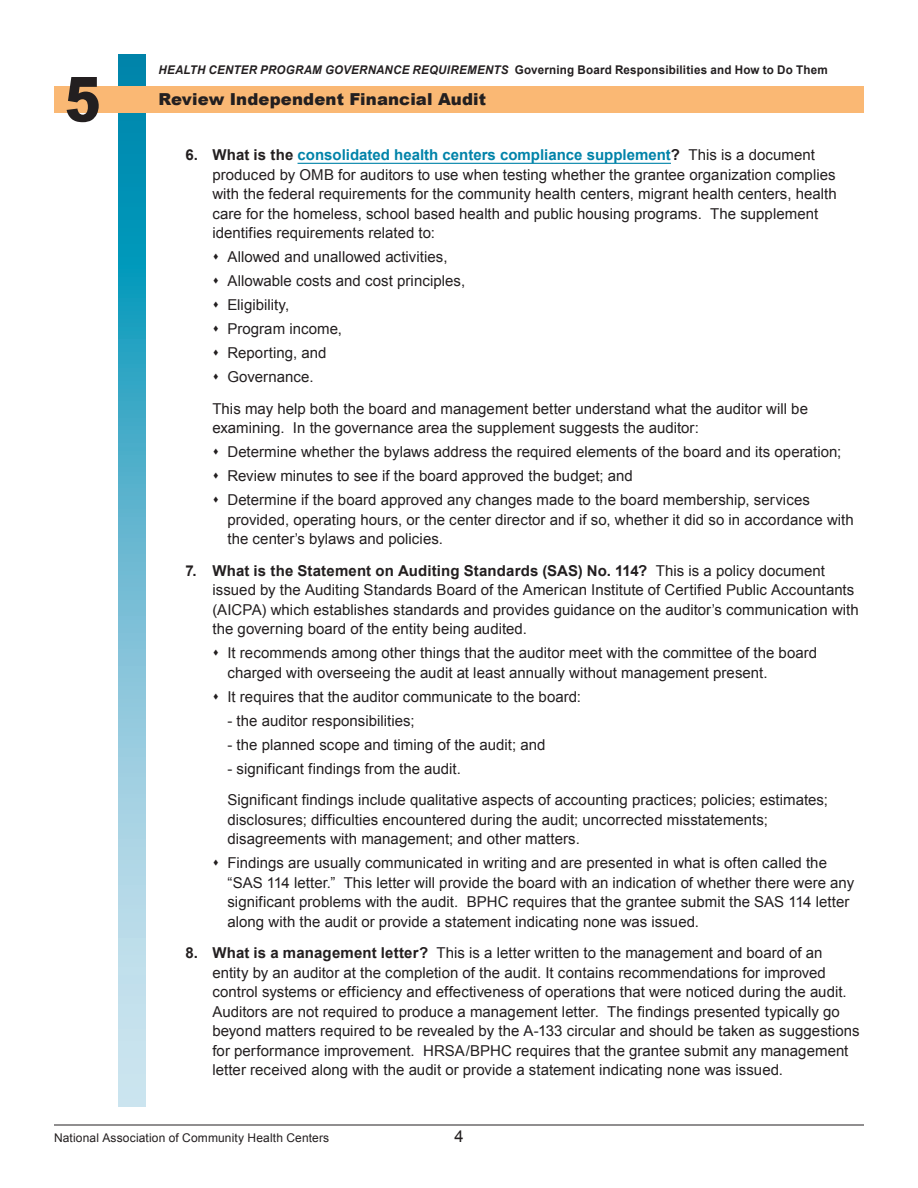
<style>
.page{position:relative;width:918px;height:1188px;background:#fff}
.page>*{position:absolute;margin:0;border:0;box-sizing:border-box;transform-origin:0 0}
.Body_Text{font:900 62.1px "Arial";color:#231f20;scale:.87 1}
.Body_Text-2{font:900 16.5px "Arial";letter-spacing:.005em;color:#231f20}
.t1{font:16.5px "Arial";color:#231f20}
.NEW_questions_123{font:15px/19.5px "Arial";letter-spacing:.005em;color:#231f20}
.NEW_info_box_bul_2{font:15px/19.5px "Arial";letter-spacing:.005em;color:#231f20}
.t2{font:700 12px "Arial";letter-spacing:.015em;color:#231f20}
.t3{font:12px "Arial";letter-spacing:.015em;color:#231f20}
.s1{font-style:italic}
.s2{font-weight:700}
.s3{font-weight:700;color:#0083a9}
</style>
<div class="page">
<svg style="left:119px;top:54px;width:27px;height:1053px"></svg>
<div style="left:54px;top:86px;width:810px;height:27px;background:#fab874"></div>
<hr style="left:298px;top:163px;width:373px;height:1px;background:#0083a9">
<hr style="left:54px;top:1125px;width:810px;height:1px;background:#231f20">
<p class="Body_Text" style="left:65px;top:54px;width:43px">5</p>
<p class="t2" style="left:158px;top:61px;width:671px"><span class="s1">HEALTH CENTER PROGRAM GOVERNANCE REQUIREMENTS</span> Governing Board Responsibilities and How to Do Them</p>
<p class="Body_Text-2" style="left:158px;top:88px;width:329px">Review Independent Financial Audit</p>
<p class="NEW_questions_123" style="left:212px;top:145px;width:626px;text-indent:-27px"><span class="s2">6. What is the</span> <span class="s3">consolidated health centers compliance supplement</span><span class="s2">?</span> This is a document produced by OMB for auditors to use when testing whether the grantee organization complies with the federal requirements for the community health centers, migrant health centers, health care for the homeless, school based health and public housing programs. The supplement identifies requirements related to:</p>
<p class="NEW_info_box_bul_2" style="left:212px;top:247px;width:237px">▲ Allowed and unallowed activities,</p>
<p class="NEW_info_box_bul_2" style="left:212px;top:271px;width:254px">▲ Allowable costs and cost principles,</p>
<p class="NEW_info_box_bul_2" style="left:212px;top:295px;width:79px">▲ Eligibility,</p>
<p class="NEW_info_box_bul_2" style="left:212px;top:319px;width:131px">▲ Program income,</p>
<p class="NEW_info_box_bul_2" style="left:212px;top:343px;width:116px">▲ Reporting, and</p>
<p class="NEW_info_box_bul_2" style="left:212px;top:367px;width:103px">▲ Governance.</p>
<p class="NEW_questions_123" style="left:212px;top:399px;width:597px">This may help both the board and management better understand what the auditor will be examining. In the governance area the supplement suggests the auditor:</p>
<p class="NEW_info_box_bul_2" style="left:212px;top:442px;width:630px">▲ Determine whether the bylaws address the required elements of the board and its operation;</p>
<p class="NEW_info_box_bul_2" style="left:212px;top:466px;width:422px">▲ Review minutes to see if the board approved the budget; and</p>
<p class="NEW_info_box_bul_2" style="left:227px;top:490px;width:628px;text-indent:-15px">▲ Determine if the board approved any changes made to the board membership, services provided, operating hours, or the center director and if so, whether it did so in accordance with the center’s bylaws and policies.</p>
<p class="NEW_questions_123" style="left:212px;top:561px;width:648px;text-indent:-27px"><span class="s2">7. What is the Statement on Auditing Standards (SAS) No. 114?</span> This is a policy document issued by the Auditing Standards Board of the American Institute of Certified Public Accountants (AICPA) which establishes standards and provides guidance on the auditor’s communication with the governing board of the entity being audited.</p>
<p class="NEW_info_box_bul_2" style="left:227px;top:643px;width:591px;text-indent:-15px">▲ It recommends among other things that the auditor meet with the committee of the board charged with overseeing the audit at least annually without management present.</p>
<p class="NEW_info_box_bul_2" style="left:212px;top:687px;width:370px">▲ It requires that the auditor communicate to the board:</p>
<p class="NEW_info_box_bul_2" style="left:227px;top:711px;width:189px">- the auditor responsibilities;</p>
<p class="NEW_info_box_bul_2" style="left:227px;top:735px;width:320px">- the planned scope and timing of the audit; and</p>
<p class="NEW_info_box_bul_2" style="left:227px;top:759px;width:235px">- significant findings from the audit.</p>
<p class="NEW_questions_123" style="left:227px;top:790px;width:602px">Significant findings include qualitative aspects of accounting practices; policies; estimates; disclosures; difficulties encountered during the audit; uncorrected misstatements; disagreements with management; and other matters.</p>
<p class="NEW_info_box_bul_2" style="left:227px;top:853px;width:628px;text-indent:-15px">▲ Findings are usually communicated in writing and are presented in what is often called the “SAS 114 letter.” This letter will provide the board with an indication of whether there were any significant problems with the audit. BPHC requires that the grantee submit the SAS 114 letter along with the audit or provide a statement indicating none was issued.</p>
<p class="NEW_questions_123" style="left:212px;top:943px;width:649px;text-indent:-27px"><span class="s2">8. What is a management letter?</span> This is a letter written to the management and board of an entity by an auditor at the completion of the audit. It contains recommendations for improved control systems or efficiency and effectiveness of operations that were noticed during the audit.<br>Auditors are not required to produce a management letter. The findings presented typically go beyond matters required to be revealed by the A-133 circular and should be taken as suggestions for performance improvement. HRSA/BPHC requires that the grantee submit any management letter received along with the audit or provide a statement indicating none was issued.</p>
<p class="t3" style="left:54px;top:1130px;width:277px">National Association of Community Health Centers</p>
<p class="t1" style="left:454px;top:1126px;width:11px">4</p>
</div>
